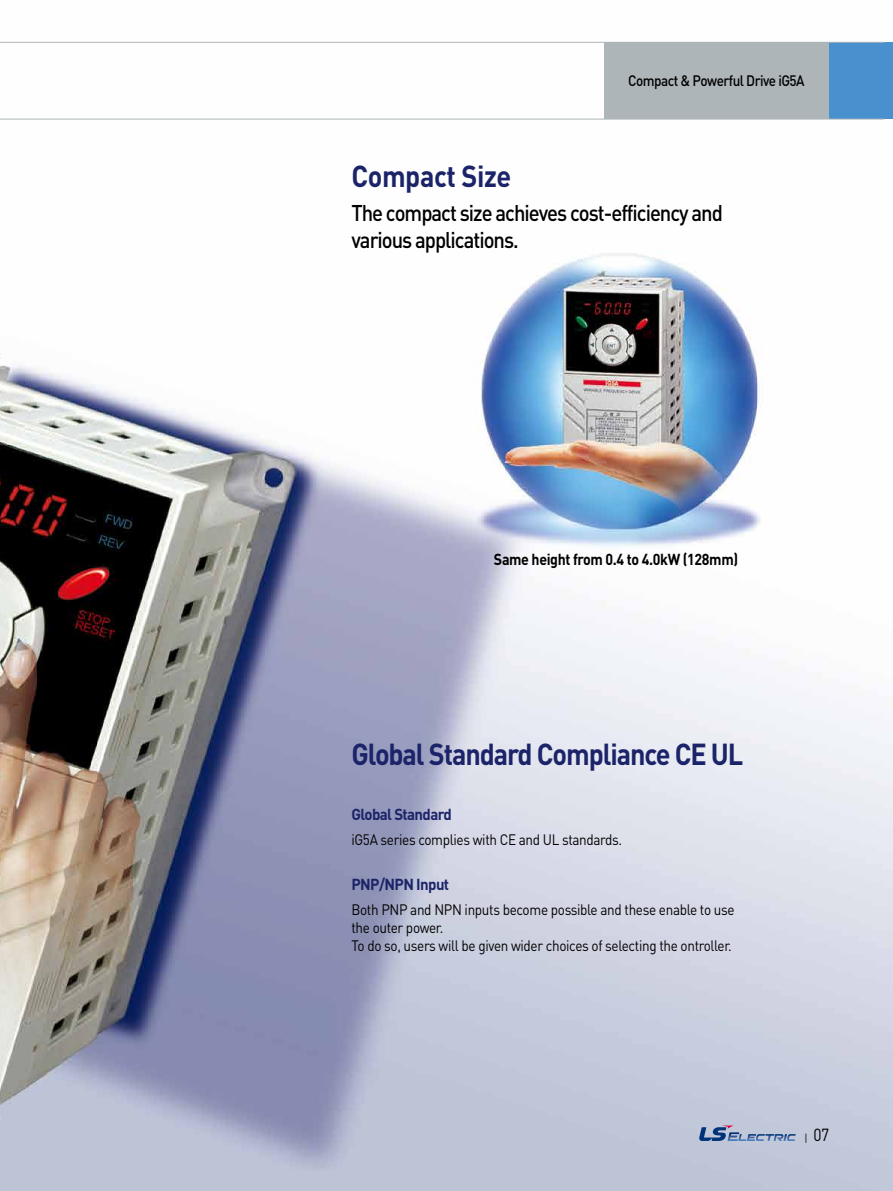
<style>
.page{position:relative;width:893px;height:1191px;background:#fff}
.page>*{position:absolute;margin:0;border:0;box-sizing:border-box;transform-origin:0 0}
.t1{font:700 30px "DIN";letter-spacing:-.04em;color:#1c2469;scale:.9 1}
.t2{font:700 30px "DIN";letter-spacing:-.015em;color:#1c2469;scale:.9 1}
.t3{font:500 22.5px/27px "DIN";letter-spacing:-.05em;color:#000;scale:.9 1}
.t4{font:17.4px "DIN";color:#000;scale:.9 1}
.t5{font:700 15.75px "DIN";letter-spacing:-.025em;color:#000;scale:.9 1}
.t6{font:700 15.75px "DIN";letter-spacing:-.04em;color:#1c2469;scale:.95 1}
.t7{font:15px/18px "DIN";letter-spacing:-.025em;color:#000;scale:.9 1}
.t8{font:500 15px "DIN";letter-spacing:-.04em;color:#000;scale:.9 1}
.s1{font-size:10.65px}
</style>
<div class="page">
<img style="left:1px;top:41px;width:892px;height:1150px">
<img style="left:0;top:0;width:1px;height:1191px">
<div style="left:604px;top:43px;width:225px;height:76px;background:#adb5b8"></div>
<div style="left:829px;top:43px;width:64px;height:76px;background:#4991ce"></div>
<hr style="left:0;top:119px;width:884px;height:1px;background:#adb5b8">
<hr style="left:0;top:42px;width:884px;height:1px;background:#adb5b8">
<svg style="left:699px;top:1125px;width:96px;height:16px"></svg>
<h1 class="t2" style="left:351px;top:157px;width:179px">Compact Size</h1>
<p class="t8" style="left:628px;top:71px;width:197px">Compact &amp; Powerful Drive iG5A</p>
<h2 class="t3" style="left:351px;top:198px;width:414px">The compact size achieves cost-efficiency and various applications.</h2>
<p class="t5" style="left:494px;top:549px;width:273px">Same height from 0.4 to 4.0kW (128mm)</p>
<h1 class="t1" style="left:351px;top:734px;width:437px">Global Standard Compliance CE UL</h1>
<p class="t6" style="left:351px;top:803px;width:107px">Global Standard</p>
<p class="t7" style="left:351px;top:830px;width:302px">iG5A series complies with CE and UL standards.</p>
<p class="t6" style="left:351px;top:874px;width:104px">PNP/NPN Input</p>
<p class="t7" style="left:351px;top:900px;width:427px">Both PNP and NPN inputs become possible and these enable to use the outer power.<br>To do so, users will be given wider choices of selecting the ontroller.</p>
<p class="t4" style="left:805px;top:1123px;width:29px"><span class="s1">|</span> 07</p>
</div>
